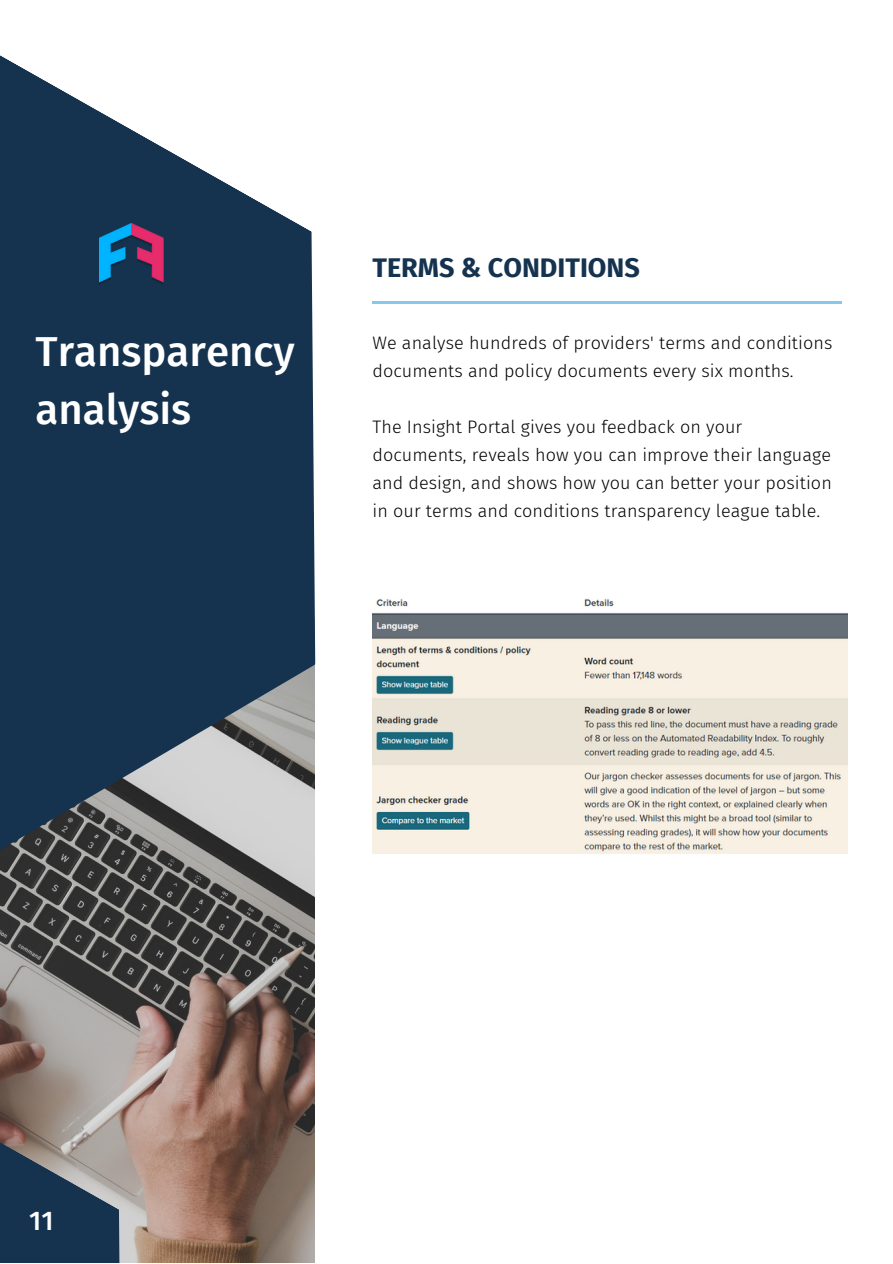
<style>
.page{position:relative;width:893px;height:1264px;background:#fff}
.page>*{position:absolute;margin:0;border:0;box-sizing:border-box;transform-origin:0 0}
.t1{font:500 42px/58.5px "Fira Sans";color:#fff}
.t2{font:700 27px "Fira Sans";color:#15334f}
.t3{font:500 27px "Fira Sans";color:#fff}
.t4{font:300 18px/28px "Fira Sans";letter-spacing:.005em;color:#000}
</style>
<div class="page">
<img style="left:0;top:884px;width:314px;height:378px">
<svg style="left:0;top:55px;width:315px;height:829px;background:#42586d"></svg>
<img style="left:100px;top:223px;width:76px;height:61px">
<hr style="left:372px;top:301px;width:469px;height:2px;background:#86c7ed">
<img style="left:372px;top:599px;width:475px;height:254px">
<svg style="left:0;top:997px;width:123px;height:265px;background:#727579"></svg>
<p class="t1" style="left:36px;top:322px;width:261px">Transparency analysis</p>
<p class="t2" style="left:372px;top:252px;width:269px">TERMS &amp; CONDITIONS</p>
<p class="t4" style="left:372px;top:328px;width:461px">We analyse hundreds of providers' terms and conditions documents and policy documents every six months.</p>
<p class="t4" style="left:372px;top:413px;width:461px">The Insight Portal gives you feedback on your documents, reveals how you can improve their language and design, and shows how you can better your position in our terms and conditions transparency league table.</p>
<p class="t3" style="left:29px;top:1204px;width:26px">11</p>
</div>
